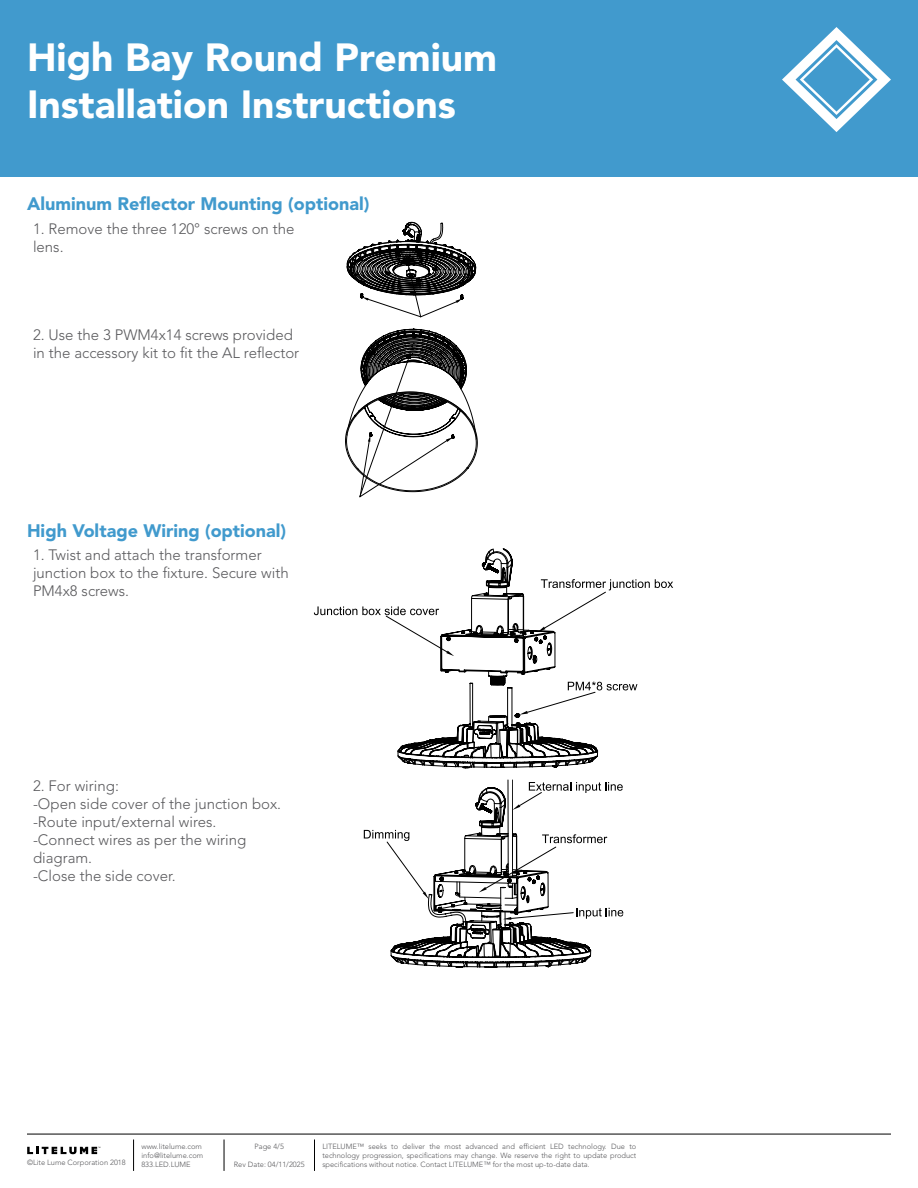
<style>
.page{position:relative;width:918px;height:1188px;background:#fff}
.page>*{position:absolute;margin:0;border:0;box-sizing:border-box;transform-origin:0 0}
.t1{font:900 39px/46.8px "Avenir LT Std";color:#fff}
.t2{font:900 18px "Avenir LT Std";color:#419acd}
.t3{font:300 15px/18px "Avenir LT Std";color:#59595c}
.t4{font:300 7.5px/9px "Avenir LT Std";color:#59595c;text-align:justify}
</style>
<div class="page">
<div style="left:0;top:0;width:918px;height:177px;background:#419acd"></div>
<svg style="left:782px;top:27px;width:109px;height:105px"></svg>
<hr style="left:27px;top:1134px;width:864px;height:1px;background:#000">
<hr style="left:133px;top:1140px;width:1px;height:31px;background:#000">
<hr style="left:224px;top:1140px;width:1px;height:31px;background:#000">
<hr style="left:314px;top:1140px;width:1px;height:31px;background:#000">
<svg style="left:27px;top:1147px;width:73px;height:7px"></svg>
<svg style="left:347px;top:222px;width:129px;height:95px"></svg>
<svg style="left:345px;top:329px;width:133px;height:168px"></svg>
<svg style="left:314px;top:548px;width:359px;height:220px"></svg>
<hr style="left:508px;top:780px;width:1px;height:96px;background:#000">
<hr style="left:512px;top:780px;width:1px;height:96px;background:#000">
<svg style="left:364px;top:782px;width:259px;height:186px"></svg>
<h1 class="t1" style="left:27px;top:34px;width:472px">High Bay Round Premium<br>Installation Instructions</h1>
<h2 class="t2" style="left:27px;top:193px;width:344px">Aluminum Reflector Mounting (optional)</h2>
<h3 class="t3" style="left:33px;top:219px;width:263px">1. Remove the three 120° screws on the lens.</h3>
<h3 class="t3" style="left:33px;top:326px;width:268px">2. Use the 3 PWM4x14 screws provided in the accessory kit to fit the AL reflector</h3>
<h2 class="t2" style="left:27px;top:519px;width:261px">High Voltage Wiring (optional)</h2>
<h3 class="t3" style="left:33px;top:546px;width:257px">1. Twist and attach the transformer junction box to the fixture. Secure with<br>PM4x8 screws.</h3>
<h3 class="t3" style="left:33px;top:777px;width:250px">2. For wiring:<br>-Open side cover of the junction box. -Route input/external wires. -Connect wires as per the wiring diagram.<br>-Close the side cover.</h3>
<p class="t4" style="left:141px;top:1142px;width:63px;text-align:left">www.litelume.com info@litelume.com<br>833.LED.LUME</p>
<p class="t4" style="left:255px;top:1142px;width:31px">Page 4/5</p>
<p class="t4" style="left:27px;top:1158px;width:100px">©Lite Lume Corporation 2018</p>
<p class="t4" style="left:234px;top:1160px;width:72px">Rev Date: 04/11/2025</p>
<p class="t4" style="left:322px;top:1142px;width:316px">LITELUME™ seeks to deliver the most advanced and efficient LED technology. Due to technology progression, specifications may change. We reserve the right to update product specifications without notice. Contact LITELUME™ for the most up-to-date data.</p>
</div>
